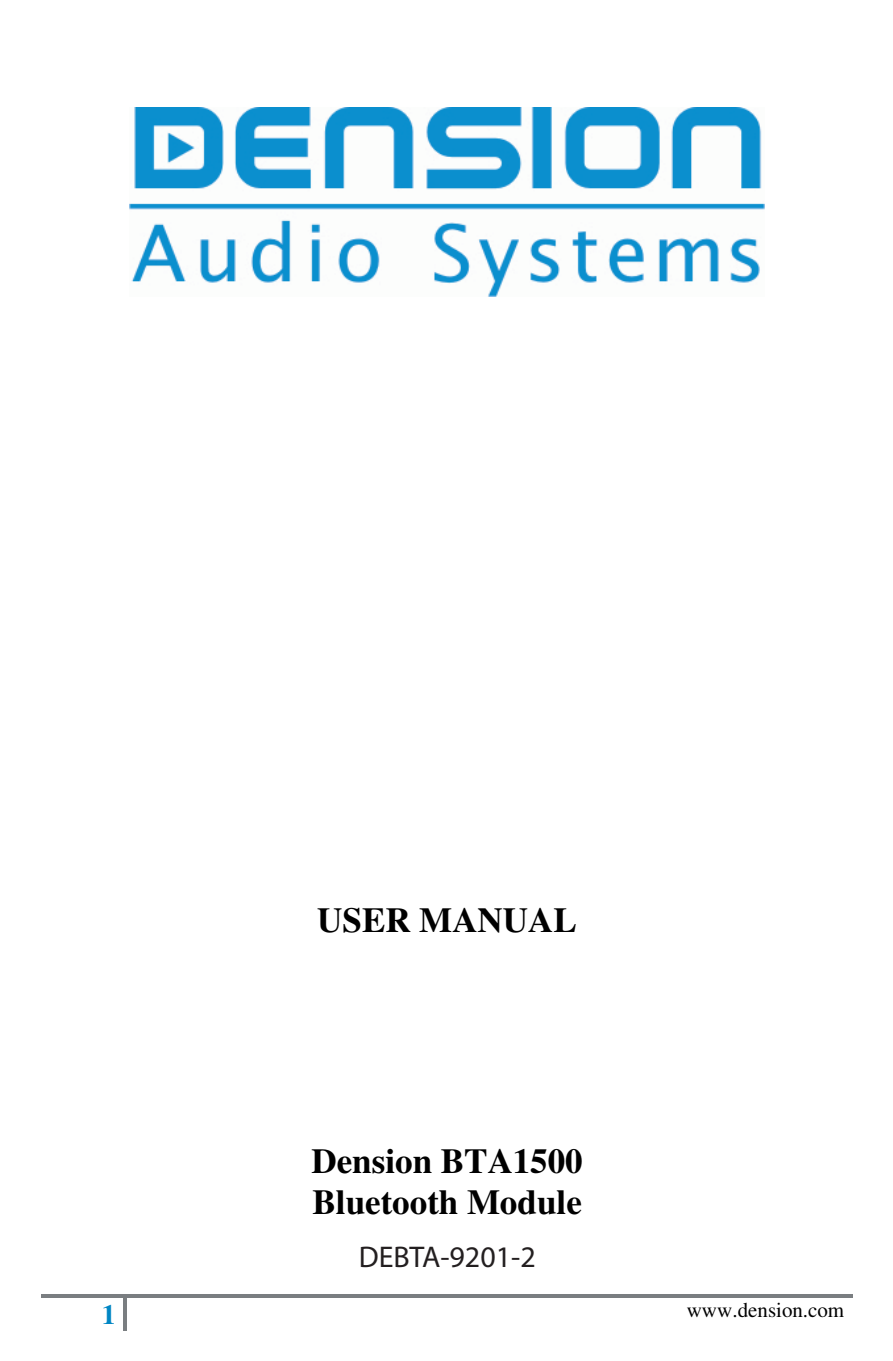
<style>
.page{position:relative;width:893px;height:1361px;background:#fff}
.page>*{position:absolute;margin:0;border:0;box-sizing:border-box;transform-origin:0 0}
.t1{font:700 35.1px/40.5px "Times";color:#000}
.t2{font:30px "Myriad Pro";color:#231f20}
.t3{font:700 27.9px "Times";color:#0186c4}
.t4{font:21px "Times";color:#000}
</style>
<div class="page">
<hr style="left:41px;top:1294px;width:83px;height:3px;background:#7a7e81">
<svg style="left:124px;top:1294px;width:3px;height:4px"></svg>
<hr style="left:127px;top:1294px;width:726px;height:3px;background:#7a7e81">
<hr style="left:124px;top:1298px;width:3px;height:32px;background:#7a7e81">
<img style="left:130px;top:108px;width:634px;height:188px">
<p class="t1" style="left:317px;top:903px;width:261px">USER MANUAL</p>
<p class="t1" style="left:311px;top:1144px;width:273px">Dension BTA1500<br>Bluetooth Module</p>
<p class="t2" style="left:359px;top:1245px;width:179px">DEBTA-9201-2</p>
<p class="t3" style="left:102px;top:1304px;width:15px">1</p>
<p class="t4" style="left:687px;top:1302px;width:159px">www.dension.com</p>
</div>
